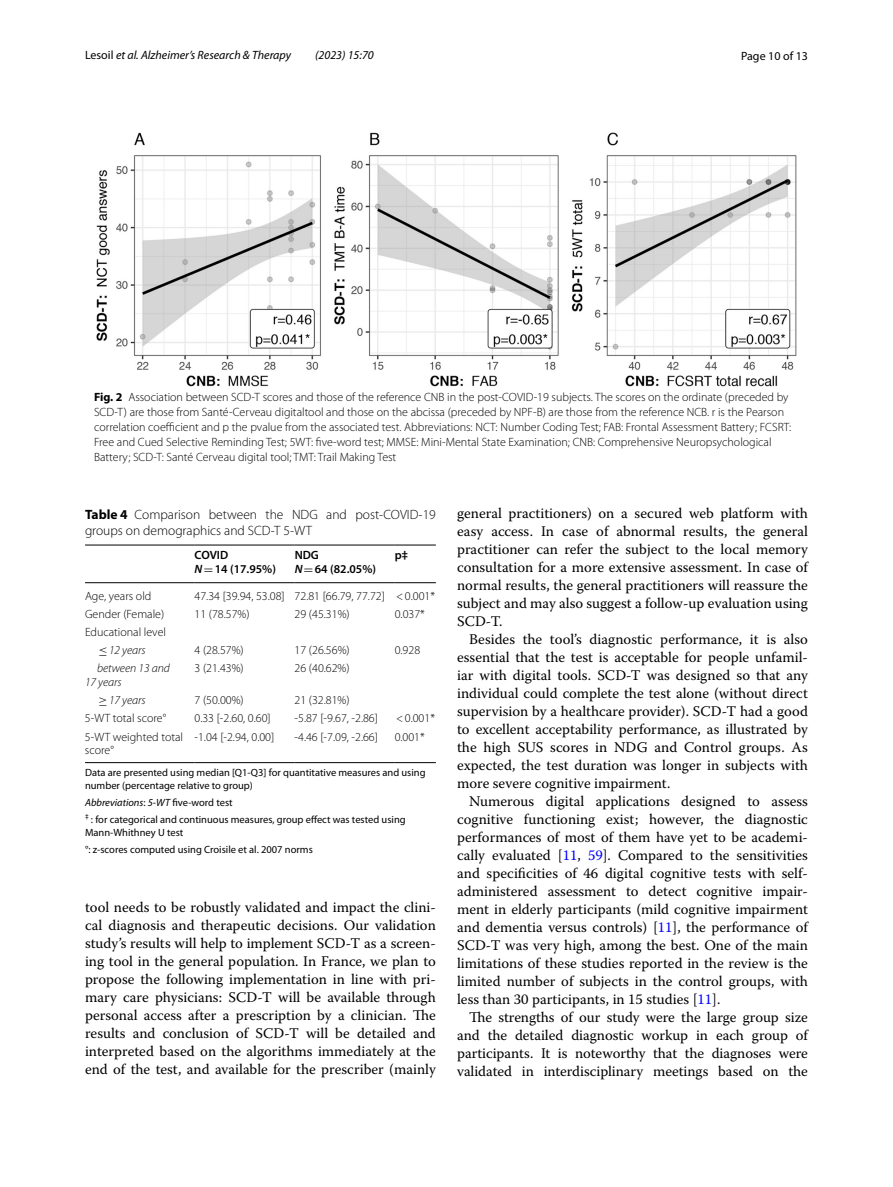
<style>
.page{position:relative;width:893px;height:1187px;background:#fff}
.page>*{position:absolute;margin:0;border:0;box-sizing:border-box;transform-origin:0 0}
.t1{font:14.7px/18px "Warnock Pro";color:#000;text-align:justify}
.t2{font:300 13.5px/16.5px "Myriad Pro";color:#000}
.t3{font:300 12px/15px "Myriad Pro";color:#000}
.t4{font:italic 12px "Myriad Pro";color:#000}
.t5{font:600 12px/13.5px "Myriad Pro";color:#000}
.t6{font:italic 300 12px/13.5px "Myriad Pro";color:#000}
.t7{font:12px "Myriad Pro";color:#000}
.t8{font:10.5px/17px "Myriad Pro";color:#000}
.s1{font-style:normal}
.s2{font-weight:700}
.s3{font-style:italic}
.s4{font-family:"MTSY";font-weight:400}
.s5{font-family:"MTSY";font-weight:400;font-style:normal}
.s6{color:#00f}
</style>
<div class="page">
<img style="left:96px;top:133px;width:701px;height:253px">
<hr style="left:85px;top:544px;width:110px;height:1px;background:#000">
<hr style="left:85px;top:582px;width:110px;height:1px;background:#000">
<hr style="left:195px;top:544px;width:100px;height:1px;background:#000">
<hr style="left:195px;top:582px;width:100px;height:1px;background:#000">
<hr style="left:295px;top:544px;width:100px;height:1px;background:#000">
<hr style="left:295px;top:582px;width:100px;height:1px;background:#000">
<hr style="left:395px;top:544px;width:41px;height:1px;background:#000">
<hr style="left:395px;top:582px;width:41px;height:1px;background:#000">
<hr style="left:85px;top:762px;width:110px;height:1px;background:#000">
<hr style="left:195px;top:762px;width:100px;height:1px;background:#000">
<hr style="left:295px;top:762px;width:100px;height:1px;background:#000">
<hr style="left:395px;top:762px;width:41px;height:1px;background:#000">
<p class="t4" style="left:85px;top:48px;width:208px"><span class="s1">Lesoil</span> et al. Alzheimer’s Research &amp; Therapy</p>
<p class="t4" style="left:315px;top:48px;width:60px">(2023) 15:70</p>
<p class="t7" style="left:741px;top:48px;width:68px">Page 10 of 13</p>
<p class="t3" style="left:94px;top:390px;width:699px"><span class="s2">Fig. 2</span> Association between SCD-T scores and those of the reference CNB in the post-COVID-19 subjects. The scores on the ordinate (preceded by SCD-T) are those from Santé-Cerveau digitaltool and those on the abcissa (preceded by NPF-B) are those from the reference NCB. r is the Pearson correlation coefficient and p the pvalue from the associated test. Abbreviations: NCT: Number Coding Test; FAB: Frontal Assessment Battery; FCSRT:<br>Free and Cued Selective Reminding Test; 5WT: five-word test; MMSE: Mini-Mental State Examination; CNB: Comprehensive Neuropsychological Battery; SCD-T: Santé Cerveau digital tool; TMT: Trail Making Test</p>
<p class="t2" style="left:85px;top:506px;width:352px"><span class="s2">Table 4</span> Comparison between the NDG and post-COVID-19 groups on demographics and SCD-T 5-WT</p>
<p class="t5" style="left:195px;top:548px;width:83px">COVID<br><span class="s3">N</span><span class="s4">=</span>14 (17.95%)</p>
<p class="t5" style="left:295px;top:548px;width:83px">NDG<br><span class="s3">N</span><span class="s4">=</span>64 (82.05%)</p>
<p class="t5" style="left:395px;top:548px;width:15px">p‡</p>
<p class="t3" style="left:85px;top:588px;width:68px">Age, years old</p>
<p class="t3" style="left:195px;top:588px;width:242px">47.34 [39.94, 53.08] 72.81 [66.79, 77.72] &lt;0.001*</p>
<p class="t3" style="left:85px;top:606px;width:81px">Gender (Female)</p>
<p class="t3" style="left:195px;top:606px;width:57px">11 (78.57%)</p>
<p class="t3" style="left:295px;top:606px;width:57px">29 (45.31%)</p>
<p class="t3" style="left:395px;top:606px;width:32px">0.037*</p>
<p class="t3" style="left:85px;top:623px;width:83px;line-height:18.1px;text-align:center">Educational level <span class="s4">≤</span><span class="s3">12 years</span></p>
<p class="t3" style="left:195px;top:643px;width:51px">4 (28.57%)</p>
<p class="t3" style="left:295px;top:643px;width:57px">17 (26.56%)</p>
<p class="t3" style="left:395px;top:643px;width:27px">0.928</p>
<p class="t6" style="left:85px;top:662px;width:86px;text-indent:12px">between 13 and<br>17 years</p>
<p class="t3" style="left:195px;top:661px;width:51px">3 (21.43%)</p>
<p class="t3" style="left:295px;top:661px;width:57px">26 (40.62%)</p>
<p class="t6" style="left:98px;top:693px;width:49px"><span class="s5">≥</span>17 years</p>
<p class="t3" style="left:195px;top:692px;width:51px">7 (50.00%)</p>
<p class="t3" style="left:295px;top:692px;width:57px">21 (32.81%)</p>
<p class="t3" style="left:85px;top:711px;width:83px">5-WT total score°</p>
<p class="t3" style="left:195px;top:711px;width:78px">0.33 [-2.60, 0.60]</p>
<p class="t3" style="left:295px;top:711px;width:85px">-5.87 [-9.67, -2.86]</p>
<p class="t3" style="left:396px;top:711px;width:40px">&lt;0.001*</p>
<p class="t3" style="left:85px;top:730px;width:100px;line-height:13.5px">5-WT weighted total score°</p>
<p class="t3" style="left:194px;top:729px;width:81px">-1.04 [-2.94, 0.00]</p>
<p class="t3" style="left:295px;top:729px;width:85px">-4.46 [-7.09, -2.66]</p>
<p class="t3" style="left:395px;top:729px;width:32px">0.001*</p>
<p class="t8" style="left:85px;top:765px;width:342px;line-height:12.8px">Data are presented using median [Q1-Q3] for quantitative measures and using number (percentage relative to group)</p>
<p class="t8" style="left:85px;top:793px;width:322px"><span class="s3">Abbreviations</span>: <span class="s3">5-WT</span> five-word test<br><sup>‡</sup> : for categorical and continuous measures, group effect was tested using</p>
<p class="t8" style="left:85px;top:823px;width:229px">Mann-Whithney U test<br>°: z-scores computed using Croisile et al. 2007 norms</p>
<p class="t1" style="left:85px;top:897px;width:352px">tool needs to be robustly validated and impact the clini&shy;cal diagnosis and therapeutic decisions. Our validation study’s results will help to implement SCD-T as a screen&shy;ing tool in the general population. In France, we plan to propose the following implementation in line with pri&shy;mary care physicians: SCD-T will be available through personal access after a prescription by a clinician. The results and conclusion of SCD-T will be detailed and interpreted based on the algorithms immediately at the end of the test, and available for the prescriber (mainly</p>
<p class="t1" style="left:457px;top:503px;width:352px">general practitioners) on a secured web platform with easy access. In case of abnormal results, the general practitioner can refer the subject to the local memory consultation for a more extensive assessment. In case of normal results, the general practitioners will reassure the subject and may also suggest a follow-up evaluation using SCD-T.</p>
<p class="t1" style="left:457px;top:629px;width:352px;text-indent:12px">Besides the tool’s diagnostic performance, it is also essential that the test is acceptable for people unfamil&shy;iar with digital tools. SCD-T was designed so that any individual could complete the test alone (without direct supervision by a healthcare provider). SCD-T had a good to excellent acceptability performance, as illustrated by the high SUS scores in NDG and Control groups. As expected, the test duration was longer in subjects with more severe cognitive impairment.</p>
<p class="t1" style="left:457px;top:791px;width:352px;text-indent:12px">Numerous digital applications designed to assess cognitive functioning exist; however, the diagnostic performances of most of them have yet to be academi&shy;cally evaluated [<span class="s6">11</span>, <span class="s6">59</span>]. Compared to the sensitivities and specificities of 46 digital cognitive tests with self&shy;administered assessment to detect cognitive impair&shy;ment in elderly participants (mild cognitive impairment and dementia versus controls) [<span class="s6">11</span>], the performance of SCD-T was very high, among the best. One of the main limitations of these studies reported in the review is the limited number of subjects in the control groups, with less than 30 participants, in 15 studies [<span class="s6">11</span>].</p>
<p class="t1" style="left:457px;top:1007px;width:352px;text-indent:12px">The strengths of our study were the large group size and the detailed diagnostic workup in each group of participants. It is noteworthy that the diagnoses were validated in interdisciplinary meetings based on the</p>
</div>
